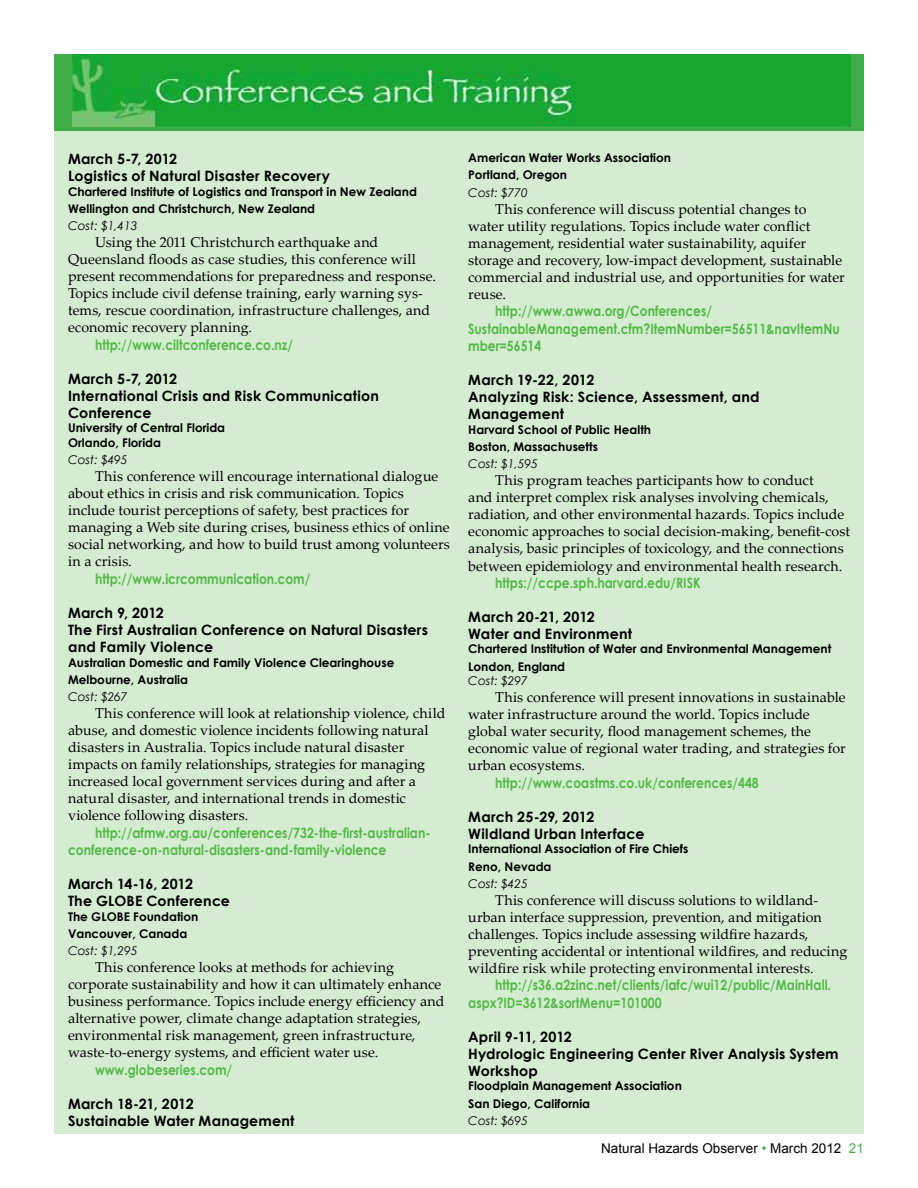
<style>
.page{position:relative;width:918px;height:1188px;background:#fff}
.page>*{position:absolute;margin:0;border:0;box-sizing:border-box;transform-origin:0 0}
.t1{font:14.25px/17.1px "Palatino Linotype";letter-spacing:.005em;color:#000}
.t2{font:700 14.25px/17.1px "Century Gothic";letter-spacing:.015em;color:#000}
.t3{font:700 14.25px/17.2px "Century Gothic";color:#54b948;scale:.86 1}
.t4{font:13.5px "Arial";color:#000}
.t5{font:700 12px/17.1px "Century Gothic";color:#000}
.t6{font:italic 12px "Century Gothic";color:#000}
.s1{color:#41ad49}
</style>
<div class="page">
<div style="left:54px;top:54px;width:810px;height:1080px;background:#d4edd1"></div>
<div style="left:54px;top:54px;width:810px;height:76px;background:#41ad49"></div>
<img style="left:73px;top:54px;width:777px;height:73px">
<p class="t2" style="left:68px;top:150px;width:264px">March 5-7, 2012<br>Logistics of Natural Disaster Recovery</p>
<p class="t5" style="left:68px;top:182px;width:350px">Chartered Institute of Logistics and Transport in New Zealand<br>Wellington and Christchurch, New Zealand</p>
<p class="t6" style="left:68px;top:217px;width:71px">Cost: $1,413</p>
<p class="t1" style="left:68px;top:233px;width:369px;text-indent:27px">Using the 2011 Christchurch earthquake and Queensland floods as case studies, this conference will present recommendations for preparedness and response.<br>Topics include civil defense training, early warning sys&shy;tems, rescue coordination, infrastructure challenges, and economic recovery planning.</p>
<p class="t3" style="left:95px;top:335px;width:232px">http://www.ciltconference.co.nz/</p>
<p class="t2" style="left:68px;top:369px;width:313px">March 5-7, 2012<br>International Crisis and Risk Communication<br>Conference</p>
<p class="t5" style="left:68px;top:420px;width:159px;line-height:14.4px">University of Central Florida<br>Orlando, Florida</p>
<p class="t6" style="left:68px;top:451px;width:61px">Cost: $495</p>
<p class="t1" style="left:68px;top:467px;width:383px;text-indent:27px">This conference will encourage international dialogue about ethics in crisis and risk communication. Topics include tourist perceptions of safety, best practices for managing a Web site during crises, business ethics of online social networking, and how to build trust among volunteers in a crisis.</p>
<p class="t3" style="left:95px;top:569px;width:252px">http://www.icrcommunication.com/</p>
<p class="t2" style="left:68px;top:604px;width:361px">March 9, 2012<br>The First Australian Conference on Natural Disasters and Family Violence</p>
<p class="t5" style="left:68px;top:653px;width:328px">Australian Domestic and Family Violence Clearinghouse<br>Melbourne, Australia</p>
<p class="t6" style="left:68px;top:688px;width:61px">Cost: $267</p>
<p class="t1" style="left:68px;top:704px;width:379px;text-indent:27px">This conference will look at relationship violence, child abuse, and domestic violence incidents following natural disasters in Australia. Topics include natural disaster impacts on family relationships, strategies for managing increased local government services during and after a natural disaster, and international trends in domestic violence following disasters.</p>
<p class="t3" style="left:68px;top:823px;width:423px;text-indent:27px">http://afmw.org.au/conferences/732-the-first-australian&shy;conference-on-natural-disasters-and-family-violence</p>
<p class="t2" style="left:68px;top:875px;width:164px">March 14-16, 2012<br>The GLOBE Conference</p>
<p class="t5" style="left:68px;top:907px;width:132px">The GLOBE Foundation<br>Vancouver, Canada</p>
<p class="t6" style="left:68px;top:942px;width:71px">Cost: $1,295</p>
<p class="t1" style="left:68px;top:958px;width:378px;text-indent:27px">This conference looks at methods for achieving corporate sustainability and how it can ultimately enhance business performance. Topics include energy efficiency and alternative power, climate change adaptation strategies, environmental risk management, green infrastructure, waste-to-energy systems, and efficient water use.</p>
<p class="t3" style="left:95px;top:1060px;width:161px">www.globeseries.com/</p>
<p class="t2" style="left:68px;top:1095px;width:228px">March 18-21, 2012<br>Sustainable Water Management</p>
<p class="t5" style="left:468px;top:149px;width:204px">American Water Works Association<br>Portland, Oregon</p>
<p class="t6" style="left:468px;top:184px;width:61px">Cost: $770</p>
<p class="t1" style="left:468px;top:200px;width:378px;text-indent:27px">This conference will discuss potential changes to water utility regulations. Topics include water conflict management, residential water sustainability, aquifer storage and recovery, low-impact development, sustainable commercial and industrial use, and opportunities for water reuse.</p>
<p class="t3" style="left:468px;top:302px;width:434px;text-indent:27px">http://www.awwa.org/Conferences/<br>SustainableManagement.cfm?ItemNumber=56511&amp;navItemNu mber=56514</p>
<p class="t2" style="left:468px;top:371px;width:293px">March 19-22, 2012<br>Analyzing Risk: Science, Assessment, and<br>Management</p>
<p class="t5" style="left:468px;top:420px;width:184px">Harvard School of Public Health<br>Boston, Massachusetts</p>
<p class="t6" style="left:468px;top:455px;width:71px">Cost: $1,595</p>
<p class="t1" style="left:468px;top:471px;width:383px;text-indent:27px">This program teaches participants how to conduct<br>and interpret complex risk analyses involving chemicals, radiation, and other environmental hazards. Topics include economic approaches to social decision-making, benefit-cost analysis, basic principles of toxicology, and the connections between epidemiology and environmental health research.</p>
<p class="t3" style="left:495px;top:573px;width:240px">https://ccpe.sph.harvard.edu/RISK</p>
<p class="t2" style="left:468px;top:608px;width:165px">March 20-21, 2012<br>Water and Environment</p>
<p class="t5" style="left:468px;top:640px;width:365px">Chartered Institution of Water and Environmental Management<br>London, England</p>
<p class="t6" style="left:468px;top:672px;width:61px">Cost: $297</p>
<p class="t1" style="left:468px;top:688px;width:379px;text-indent:27px">This conference will present innovations in sustainable water infrastructure around the world. Topics include global water security, flood management schemes, the economic value of regional water trading, and strategies for urban ecosystems.</p>
<p class="t3" style="left:495px;top:773px;width:308px">http://www.coastms.co.uk/conferences/448</p>
<p class="t2" style="left:468px;top:808px;width:178px">March 25-29, 2012<br>Wildland Urban Interface</p>
<p class="t5" style="left:468px;top:840px;width:222px">International Association of Fire Chiefs<br>Reno, Nevada</p>
<p class="t6" style="left:468px;top:875px;width:61px">Cost: $425</p>
<p class="t1" style="left:468px;top:891px;width:380px;text-indent:27px">This conference will discuss solutions to wildland&shy;urban interface suppression, prevention, and mitigation challenges. Topics include assessing wildfire hazards, preventing accidental or intentional wildfires, and reducing wildfire risk while protecting environmental interests.</p>
<p class="t3" style="left:468px;top:976px;width:423px;text-indent:27px">http://s36.a2zinc.net/clients/iafc/wui12/public/MainHall. aspx?ID=3612&amp;sortMenu=101000</p>
<p class="t2" style="left:468px;top:1027px;width:372px">April 9-11, 2012<br>Hydrologic Engineering Center River Analysis System<br>Workshop</p>
<p class="t5" style="left:468px;top:1077px;width:215px">Floodplain Management Association<br>San Diego, California</p>
<p class="t6" style="left:468px;top:1112px;width:61px">Cost: $695</p>
<p class="t4" style="left:601px;top:1139px;width:264px">Natural Hazards Observer <span class="s1">•</span> March 2012 <span class="s1">21</span></p>
</div>
